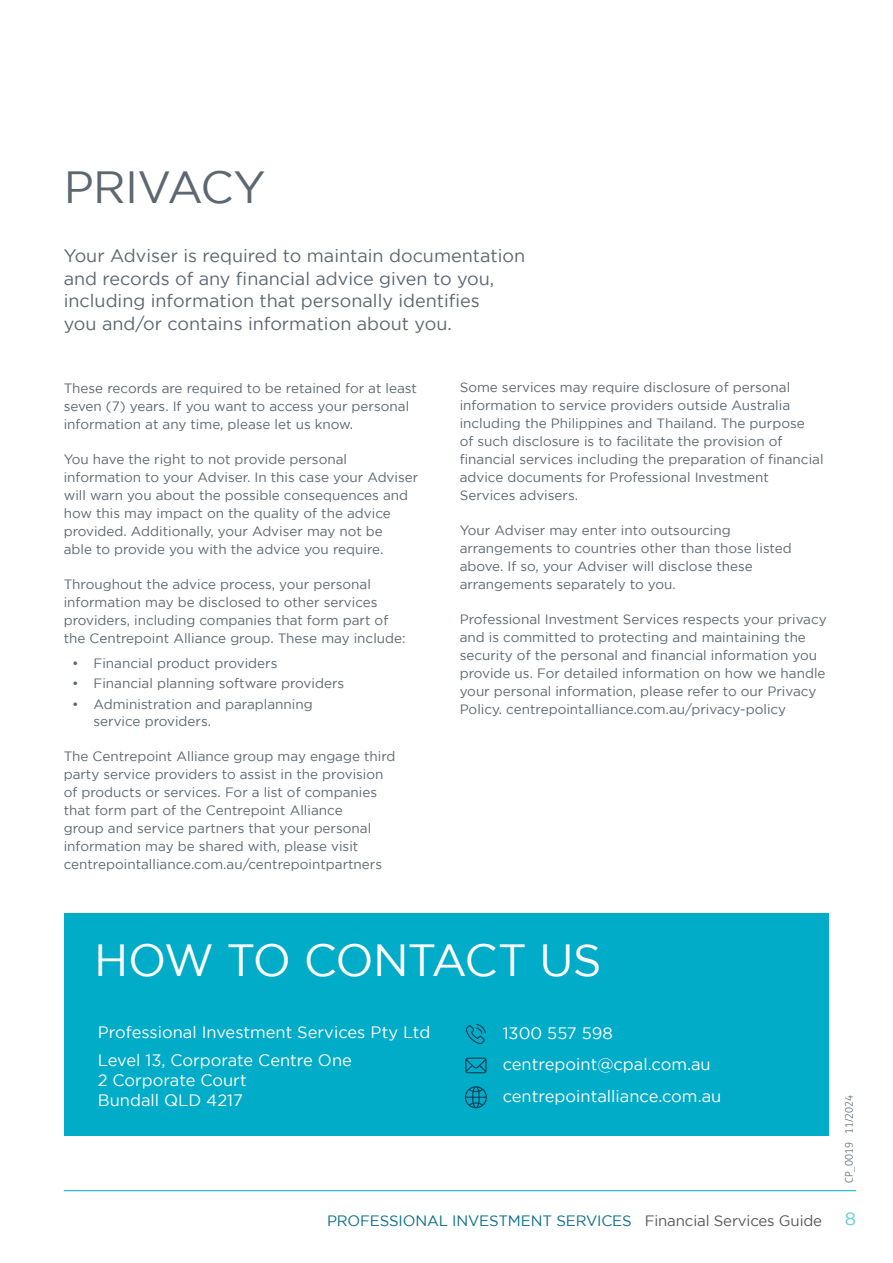
<style>
.page{position:relative;width:893px;height:1263px;background:#fff}
.page>*{position:absolute;margin:0;border:0;box-sizing:border-box;transform-origin:0 0}
.t1{font:45px "Gotham";letter-spacing:-.03em;color:#fff}
.t2{font:45px "Gotham";letter-spacing:-.015em;color:#5c6771}
.t3{font:18px/22.5px "Gotham";color:#5c6771}
.t4{font:18px "Gotham";color:#65cada}
.t5{font:16.5px/28.3px "Gotham";color:#fff}
.t6{font:15px "Gotham";letter-spacing:-.01em;color:#0d6e8c}
.t7{font:13.5px/18px "Gotham";color:#5c6771}
.t8{font:300 10.5px "FS Me";color:#5c6771}
.s1{color:#57585a}
</style>
<div class="page">
<hr style="left:64px;top:1190px;width:792px;height:1px;background:#00acc8">
<div style="left:65px;top:914px;width:764px;height:222px;background:#00acc8"></div>
<svg style="left:466px;top:1024px;width:20px;height:20px"></svg>
<svg style="left:465px;top:1057px;width:22px;height:16px"></svg>
<svg style="left:465px;top:1086px;width:22px;height:22px"></svg>
<h1 class="t2" style="left:64px;top:162px;width:203px">PRIVACY</h1>
<h2 class="t3" style="left:64px;top:244px;width:463px">Your Adviser is required to maintain documentation and records of any financial advice given to you, including information that personally identifies<br>you and/or contains information about you.</h2>
<p class="t7" style="left:64px;top:379px;width:355px">These records are required to be retained for at least seven (7) years. If you want to access your personal information at any time, please let us know.</p>
<p class="t7" style="left:64px;top:450px;width:356px">You have the right to not provide personal information to your Adviser. In this case your Adviser will warn you about the possible consequences and how this may impact on the quality of the advice provided. Additionally, your Adviser may not be<br>able to provide you with the advice you require.</p>
<p class="t7" style="left:64px;top:575px;width:343px">Throughout the advice process, your personal information may be disclosed to other services providers, including companies that form part of the Centrepoint Alliance group. These may include:</p>
<p class="t7" style="left:72px;top:654px;width:207px">• Financial product providers</p>
<p class="t7" style="left:72px;top:674px;width:273px">• Financial planning software providers</p>
<p class="t7" style="left:93px;top:696px;width:221px;line-height:16.5px;text-indent:-21px">• Administration and paraplanning service providers.</p>
<p class="t7" style="left:64px;top:747px;width:333px">The Centrepoint Alliance group may engage third party service providers to assist in the provision of products or services. For a list of companies that form part of the Centrepoint Alliance<br>group and service partners that your personal information may be shared with, please visit centrepointalliance.com.au/centrepointpartners</p>
<p class="t7" style="left:460px;top:378px;width:365px">Some services may require disclosure of personal information to service providers outside Australia including the Philippines and Thailand. The purpose<br>of such disclosure is to facilitate the provision of financial services including the preparation of financial advice documents for Professional Investment Services advisers.</p>
<p class="t7" style="left:460px;top:521px;width:334px">Your Adviser may enter into outsourcing arrangements to countries other than those listed above. If so, your Adviser will disclose these arrangements separately to you.</p>
<p class="t7" style="left:460px;top:610px;width:368px">Professional Investment Services respects your privacy and is committed to protecting and maintaining the security of the personal and financial information you provide us. For detailed information on how we handle your personal information, please refer to our Privacy Policy. centrepointalliance.com.au/privacy-policy</p>
<h1 class="t1" style="left:94px;top:935px;width:509px">HOW TO CONTACT US</h1>
<p class="t5" style="left:98px;top:1017px;width:334px">Professional Investment Services Pty Ltd<br>Level 13, Corporate Centre One</p>
<p class="t5" style="left:98px;top:1070px;width:150px;line-height:19.8px">2 Corporate Court<br>Bundall QLD 4217</p>
<p class="t5" style="left:503px;top:1019px;width:112px">1300 557 598</p>
<p class="t5" style="left:503px;top:1050px;width:210px">centrepoint@cpal.com.au</p>
<p class="t5" style="left:503px;top:1081px;width:220px">centrepointalliance.com.au</p>
<p class="t8" style="left:842px;top:1183px;width:90px;rotate:-90deg">CP_0019 11/2024</p>
<p class="t6" style="left:327px;top:1212px;width:497px">PROFESSIONAL INVESTMENT SERVICES <span class="s1">Financial Services Guide</span></p>
<h2 class="t4" style="left:845px;top:1209px;width:13px">8</h2>
</div>
